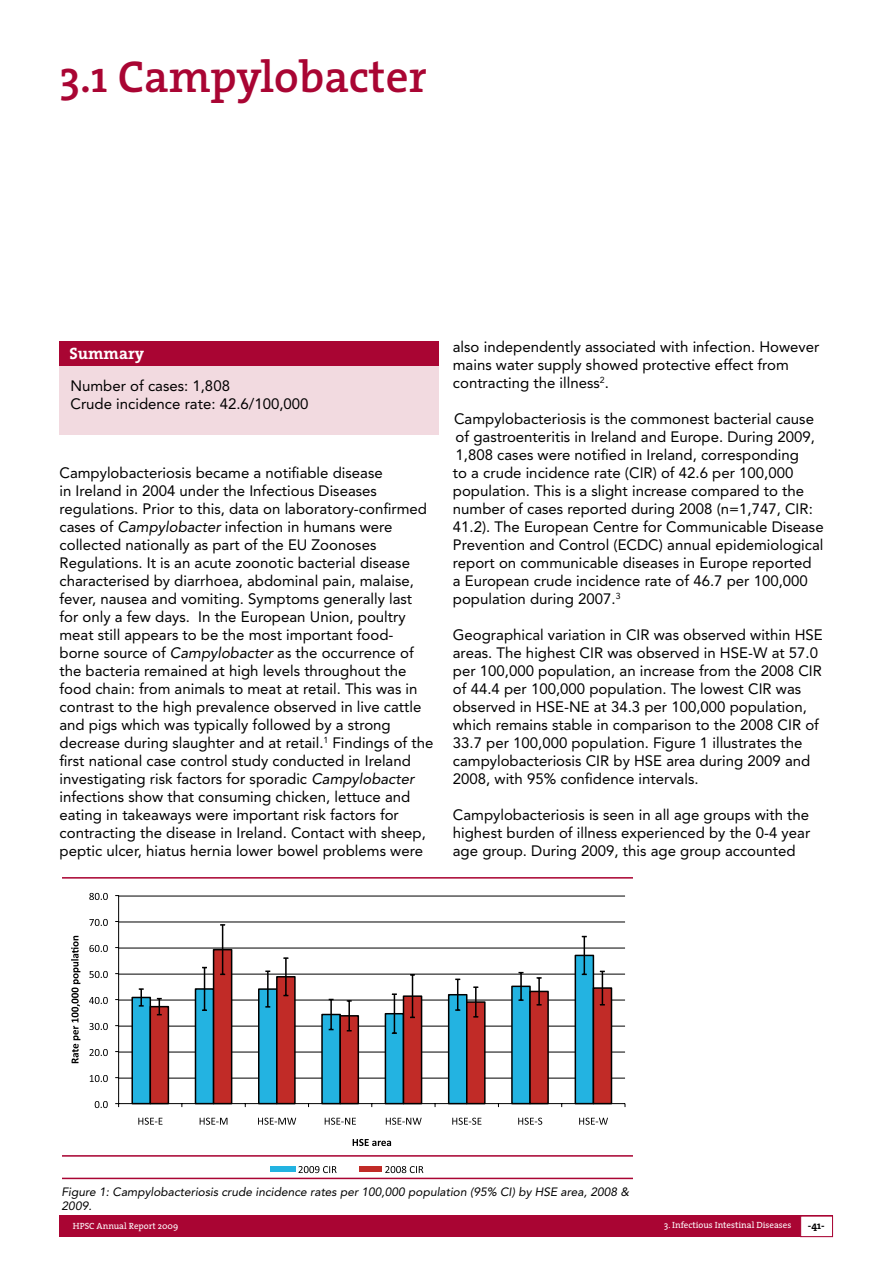
<style>
.page{position:relative;width:893px;height:1263px;background:#fff}
.page>*{position:absolute;margin:0;border:0;box-sizing:border-box;transform-origin:0 0}
.t1{font:600 45px "The Serif";color:#a90533}
.t2{font:700 16.5px "The Serif";color:#fff}
.t3{font:15px/18px "Avenir";color:#000}
.t4{font:italic 12px/14.4px "Avenir";color:#000}
.t5{font:700 10.5px "The Serif";color:#000}
.t6{font:9px "The Serif";color:#fff}
.s1{font-style:italic}
</style>
<div class="page">
<div style="left:59px;top:366px;width:380px;height:69px;background:#f2dae0"></div>
<div style="left:59px;top:341px;width:380px;height:25px;background:#a90533"></div>
<div style="left:60px;top:1216px;width:773px;height:21px;background:#a90533"></div>
<div style="left:800px;top:1216px;width:33px;height:21px;background:#fff;border:1px solid #a90533"></div>
<hr style="left:63px;top:1155px;width:569px;height:2px;background:#a90533">
<hr style="left:63px;top:877px;width:569px;height:2px;background:#a90533">
<hr style="left:63px;top:1178px;width:569px;height:1px;background:#a90533">
<hr style="left:118px;top:895px;width:1px;height:208px;background:#000">
<hr style="left:119px;top:1103px;width:506px;height:1px;background:#000">
<svg style="left:95px;top:1101px;width:13px;height:7px"></svg>
<svg style="left:90px;top:1075px;width:18px;height:7px"></svg>
<svg style="left:89px;top:1049px;width:19px;height:7px"></svg>
<svg style="left:89px;top:1023px;width:19px;height:7px"></svg>
<svg style="left:89px;top:997px;width:19px;height:7px"></svg>
<svg style="left:89px;top:971px;width:19px;height:7px"></svg>
<svg style="left:89px;top:945px;width:19px;height:7px"></svg>
<svg style="left:89px;top:919px;width:19px;height:7px"></svg>
<svg style="left:89px;top:893px;width:19px;height:7px"></svg>
<svg style="left:138px;top:1118px;width:470px;height:7px"></svg>
<svg style="left:71px;top:936px;width:9px;height:127px"></svg>
<svg style="left:353px;top:1139px;width:38px;height:7px"></svg>
<div style="left:270px;top:1166px;width:25px;height:6px;background:#23b3e1"></div>
<svg style="left:298px;top:1166px;width:39px;height:7px"></svg>
<div style="left:360px;top:1166px;width:22px;height:6px;background:#c12b27"></div>
<svg style="left:385px;top:1166px;width:38px;height:7px"></svg>
<hr style="left:119px;top:1078px;width:506px;height:1px;background:#000">
<hr style="left:119px;top:1052px;width:506px;height:1px;background:#000">
<hr style="left:119px;top:1026px;width:506px;height:1px;background:#000">
<hr style="left:119px;top:1000px;width:506px;height:1px;background:#000">
<hr style="left:119px;top:974px;width:506px;height:1px;background:#000">
<hr style="left:119px;top:948px;width:506px;height:1px;background:#000">
<hr style="left:119px;top:921px;width:506px;height:1px;background:#000">
<hr style="left:119px;top:896px;width:506px;height:1px;background:#000">
<svg style="left:131px;top:973px;width:18px;height:132px"></svg>
<svg style="left:149px;top:948px;width:464px;height:157px"></svg>
<svg style="left:139px;top:988px;width:5px;height:19px"></svg>
<hr style="left:204px;top:967px;width:1px;height:43px;background:#000">
<hr style="left:267px;top:971px;width:2px;height:36px;background:#000">
<hr style="left:330px;top:999px;width:2px;height:30px;background:#000">
<hr style="left:394px;top:994px;width:1px;height:39px;background:#000">
<hr style="left:457px;top:979px;width:1px;height:31px;background:#000">
<hr style="left:520px;top:973px;width:2px;height:27px;background:#000">
<hr style="left:584px;top:936px;width:1px;height:38px;background:#000">
<svg style="left:157px;top:998px;width:5px;height:17px"></svg>
<hr style="left:222px;top:925px;width:1px;height:49px;background:#000">
<hr style="left:285px;top:958px;width:2px;height:37px;background:#000">
<hr style="left:348px;top:1001px;width:2px;height:30px;background:#000">
<hr style="left:412px;top:975px;width:1px;height:42px;background:#000">
<hr style="left:475px;top:987px;width:2px;height:30px;background:#000">
<hr style="left:538px;top:978px;width:2px;height:27px;background:#000">
<hr style="left:602px;top:971px;width:1px;height:34px;background:#000">
<h1 class="t1" style="left:60px;top:39px;width:369px">3.1 Campylobacter</h1>
<p class="t2" style="left:69px;top:339px;width:76px">Summary</p>
<p class="t3" style="left:70px;top:376px;width:240px">Number of cases: 1,808<br>Crude incidence rate: 42.6/100,000</p>
<p class="t3" style="left:60px;top:463px;width:375px">Campylobacteriosis became a notifiable disease<br>in Ireland in 2004 under the Infectious Diseases regulations. Prior to this, data on laboratory-confirmed cases of <span class="s1">Campylobacter</span> infection in humans were collected nationally as part of the EU Zoonoses Regulations. It is an acute zoonotic bacterial disease characterised by diarrhoea, abdominal pain, malaise, fever, nausea and vomiting. Symptoms generally last for only a few days. In the European Union, poultry meat still appears to be the most important food&shy;borne source of <span class="s1">Campylobacter</span> as the occurrence of the bacteria remained at high levels throughout the food chain: from animals to meat at retail. This was in contrast to the high prevalence observed in live cattle and pigs which was typically followed by a strong decrease during slaughter and at retail.<sup>1</sup> Findings of the first national case control study conducted in Ireland investigating risk factors for sporadic <span class="s1">Campylobacter </span>infections show that consuming chicken, lettuce and eating in takeaways were important risk factors for contracting the disease in Ireland. Contact with sheep, peptic ulcer, hiatus hernia lower bowel problems were</p>
<p class="t3" style="left:453px;top:337px;width:368px">also independently associated with infection. However mains water supply showed protective effect from contracting the illness<sup>2</sup>.</p>
<p class="t3" style="left:453px;top:409px;width:372px">Campylobacteriosis is the commonest bacterial cause of gastroenteritis in Ireland and Europe. During 2009, 1,808 cases were notified in Ireland, corresponding<br>to a crude incidence rate (CIR) of 42.6 per 100,000 population. This is a slight increase compared to the number of cases reported during 2008 (n=1,747, CIR:<br>41.2). The European Centre for Communicable Disease Prevention and Control (ECDC) annual epidemiological report on communicable diseases in Europe reported<br>a European crude incidence rate of 46.7 per 100,000 population during 2007.<sup>3</sup></p>
<p class="t3" style="left:453px;top:625px;width:371px">Geographical variation in CIR was observed within HSE areas. The highest CIR was observed in HSE-W at 57.0 per 100,000 population, an increase from the 2008 CIR of 44.4 per 100,000 population. The lowest CIR was observed in HSE-NE at 34.3 per 100,000 population, which remains stable in comparison to the 2008 CIR of 33.7 per 100,000 population. Figure 1 illustrates the campylobacteriosis CIR by HSE area during 2009 and 2008, with 95% confidence intervals.</p>
<p class="t3" style="left:453px;top:805px;width:359px;text-align:justify">Campylobacteriosis is seen in all age groups with the highest burden of illness experienced by the 0-4 year age group. During 2009, this age group accounted</p>
<p class="t4" style="left:62px;top:1184px;width:569px">Figure 1: Campylobacteriosis crude incidence rates per 100,000 population (95% CI) by HSE area, 2008 &amp;<br>2009.</p>
<p class="t6" style="left:73px;top:1218px;width:107px">HPSC Annual Report 2009</p>
<p class="t6" style="left:664px;top:1218px;width:129px">3. Infectious Intestinal Diseases</p>
<p class="t5" style="left:808px;top:1217px;width:18px">-41-</p>
</div>
